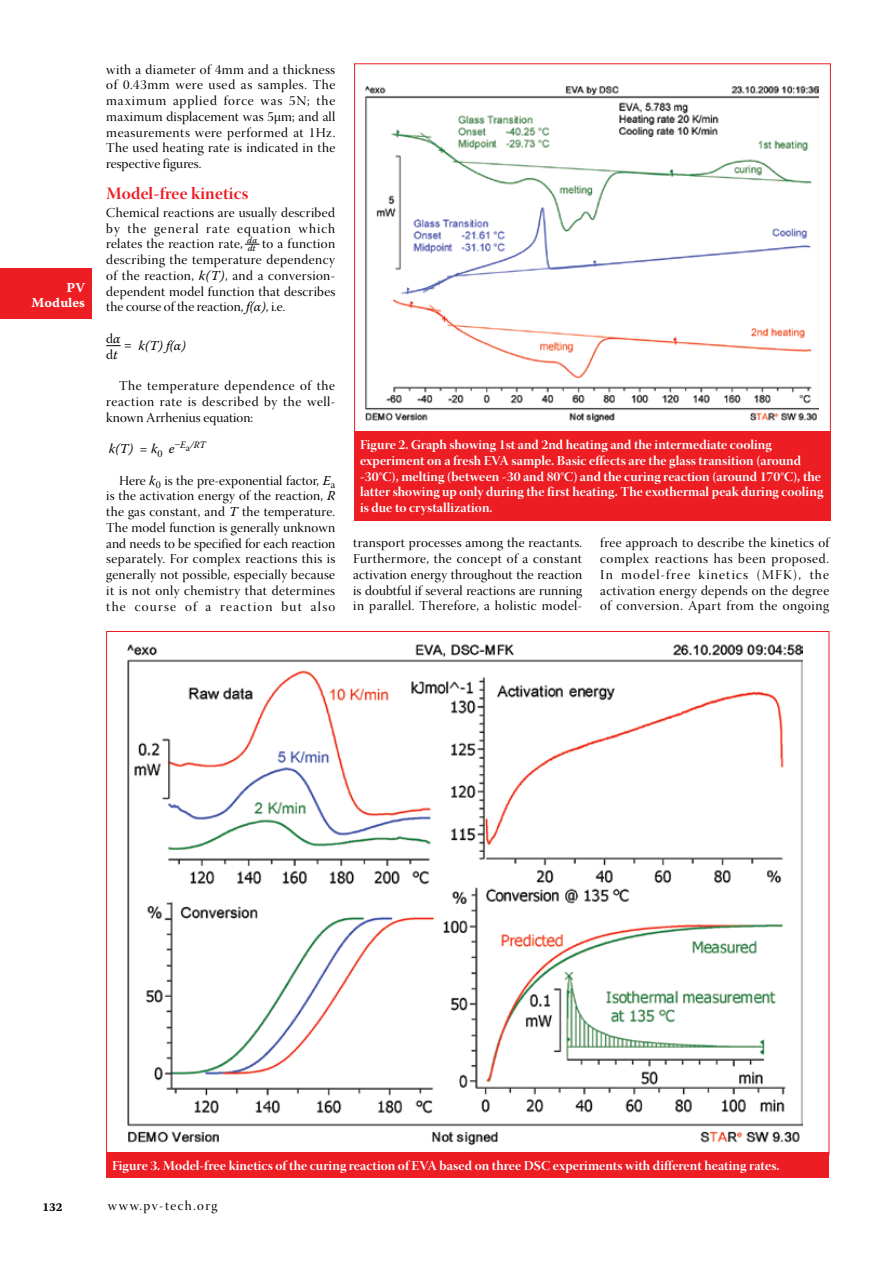
<style>
.page{position:relative;width:893px;height:1263px;background:#fff}
.page>*{position:absolute;margin:0;border:0;box-sizing:border-box;transform-origin:0 0}
.t1{font:17.25px "Warnock Pro Bold Disp";letter-spacing:.01em;color:#ed1d24}
.t2{font:13.5px/15.8px "Warnock Pro Disp";letter-spacing:.025em;color:#000;text-align:justify}
.t3{font:13.5px/15.8px "Warnock Pro Bold Disp";color:#fff}
.t4{font:italic 13.5px "Warnock Pro";color:#000}
.t5{font:13.5px "Warnock Pro Disp";letter-spacing:.1em;color:#000}
.t6{font:13.5px/15px "Warnock Pro Bold Capt";letter-spacing:.005em;color:#fff;text-align:right}
.t7{font:12px "Warnock Pro Bold Capt";color:#000}
.t8{font:italic 9.75px "Warnock Pro";color:#000}
.t9{font:italic 9px "Warnock Pro";color:#000}
.s1{font-family:"Warnock Pro";font-style:italic}
.s2{font-family:"Warnock Pro Disp";font-style:normal}
</style>
<div class="page">
<div style="left:0;top:268px;width:91px;height:51px;background:#ed1d24"></div>
<img style="left:366px;top:86px;width:453px;height:335px">
<div style="left:354px;top:431px;width:477px;height:89px;background:#ed1d24"></div>
<img style="left:128px;top:644px;width:674px;height:500px">
<div style="left:106px;top:1152px;width:723px;height:26px;background:#ed1d24"></div>
<svg style="left:245px;top:244px;width:14px;height:1px"></svg>
<svg style="left:106px;top:345px;width:15px;height:1px"></svg>
<p class="t6" style="left:32px;top:280px;width:55px">PV<br>Modules</p>
<p class="t2" style="left:106px;top:63px;width:231px">with a diameter of 4mm and a thickness of 0.43mm were used as samples. The maximum applied force was 5N; the maximum displacement was 5μm; and all measurements were performed at 1Hz.<br>The used heating rate is indicated in the respective figures.</p>
<p class="t1" style="left:106px;top:183px;width:144px">Model-free kinetics</p>
<p class="t2" style="left:106px;top:206px;width:231px">Chemical reactions are usually described by the general rate equation which relates the reaction rate, <sup>dα</sup> to a function describing the temperature dependency of the reaction, <span class="s1">k(T)</span>, and a conversion&shy;dependent model function that describes the course of the reaction, <span class="s1">f(α)</span>, i.e.</p>
<p class="t4" style="left:106px;top:337px;width:81px"><sup>d</sup>α = k(T) f(α)</p>
<p class="t2" style="left:106px;top:348px;width:13px">d<span class="s1">t</span></p>
<p class="t2" style="left:106px;top:379px;width:231px;text-indent:13px">The temperature dependence of the reaction rate is described by the well&shy;known Arrhenius equation:</p>
<p class="t4" style="left:109px;top:441px;width:67px">k(T) = k<sub>0</sub> e</p>
<p class="t8" style="left:175px;top:439px;width:33px">–E<span class="s2">a</span>/RT</p>
<p class="t2" style="left:106px;top:474px;width:231px;text-indent:13px">Here <span class="s1">k</span><sub>0</sub> is the pre-exponential factor, <span class="s1">E</span><sub>a </sub>is the activation energy of the reaction, <span class="s1">R </span>the gas constant, and <span class="s1">T</span> the temperature.<br>The model function is generally unknown and needs to be specified for each reaction separately. For complex reactions this is generally not possible, especially because it is not only chemistry that determines the course of a reaction but also</p>
<p class="t9" style="left:248px;top:243px;width:9px">dt</p>
<p class="t3" style="left:360px;top:437px;width:465px">Figure 2. Graph showing 1st and 2nd heating and the intermediate cooling experiment on a fresh EVA sample. Basic effects are the glass transition (around -30°C), melting (between -30 and 80°C) and the curing reaction (around 170°C), the latter showing up only during the first heating. The exothermal peak during cooling is due to crystallization.</p>
<p class="t2" style="left:353px;top:537px;width:231px">transport processes among the reactants.<br>Furthermore, the concept of a constant activation energy throughout the reaction is doubtful if several reactions are running in parallel. Therefore, a holistic model-</p>
<p class="t2" style="left:600px;top:537px;width:231px">free approach to describe the kinetics of complex reactions has been proposed.<br>In model-free kinetics (MFK), the activation energy depends on the degree of conversion. Apart from the ongoing</p>
<p class="t3" style="left:112px;top:1157px;width:669px">Figure 3. Model-free kinetics of the curing reaction of EVA based on three DSC experiments with different heating rates.</p>
<p class="t7" style="left:43px;top:1200px;width:22px">132</p>
<p class="t5" style="left:108px;top:1198px;width:111px">www.pv-tech.org</p>
</div>
